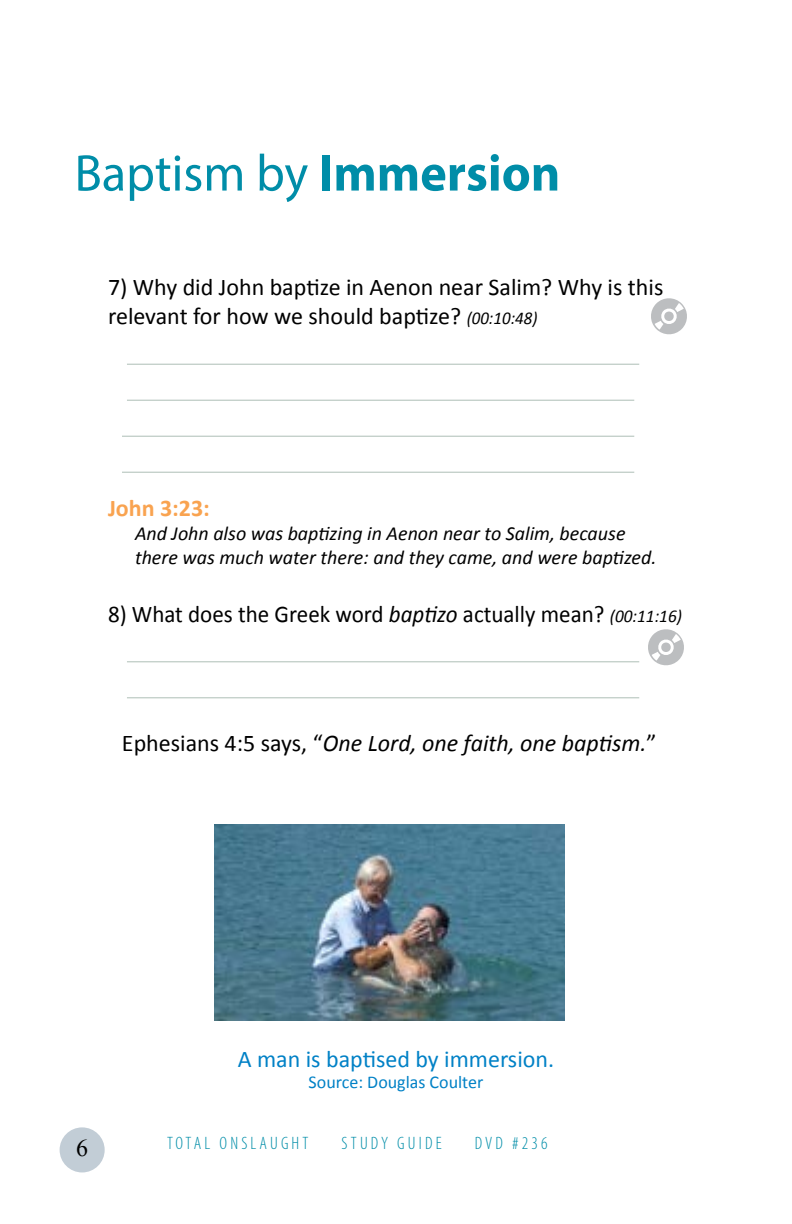
<style>
.page{position:relative;width:792px;height:1224px;background:#fff}
.page>*{position:absolute;margin:0;border:0;box-sizing:border-box;transform-origin:0 0}
.t1{font:52px "Myriad Pro";color:#008da8}
.t2{font:24px/28.8px "Calibri";color:#000}
.t3{font:24px "Calibri";color:#000;scale:.96 1}
.t4{font:italic 24px "Calibri";color:#000}
.t5{font:24px "Calibri";color:#0081c6}
.t6{font:700 24px "Calibri";color:#f9a350}
.t7{font:24px "Times New Roman";color:#000}
.t8{font:italic 20px/24px "Calibri";color:#000}
.t9{font:300 condensed 18px "Myriad Pro";letter-spacing:.175em;color:#008da8}
.t10{font:18px "Calibri";color:#0081c6}
.s1{font-weight:700}
.s2{font-style:italic;font-size:18px}
.s3{font-style:italic}
.s4{font-style:normal}
</style>
<div class="page">
<div style="left:60px;top:1127px;width:45px;height:45px;background:#c2cdd6;border-radius:50%"></div>
<hr style="left:127px;top:364px;width:512px;height:1px;background:#aebfb6">
<hr style="left:127px;top:400px;width:507px;height:1px;background:#aebfb6">
<hr style="left:122px;top:436px;width:512px;height:1px;background:#aebfb6">
<hr style="left:122px;top:472px;width:512px;height:1px;background:#aebfb6">
<hr style="left:127px;top:661px;width:512px;height:1px;background:#aebfb6">
<hr style="left:127px;top:697px;width:512px;height:1px;background:#aebfb6">
<img style="left:214px;top:825px;width:351px;height:196px">
<svg style="left:651px;top:298px;width:36px;height:37px"></svg>
<svg style="left:648px;top:629px;width:36px;height:37px"></svg>
<h1 class="t1" style="left:75px;top:141px;width:487px">Baptism by <span class="s1">Immersion</span></h1>
<p class="t2" style="left:108px;top:273px;width:557px">7) Why did John baptize in Aenon near Salim? Why is this relevant for how we should baptize? <span class="s2">(00:10:48)</span></p>
<p class="t6" style="left:108px;top:493px;width:103px">John 3:23:</p>
<p class="t8" style="left:135px;top:521px;width:523px">And John also was baptizing in Aenon near to Salim, because there was much water there: and they came, and were baptized.</p>
<p class="t3" style="left:108px;top:599px;width:599px">8) What does the Greek word <span class="s3">baptizo</span> actually mean? <span class="s2">(00:11:16)</span></p>
<p class="t4" style="left:122px;top:727px;width:536px"><span class="s4">Ephesians 4:5 says, “</span>One Lord, one faith, one baptism.<span class="s4">”</span></p>
<p class="t5" style="left:238px;top:1043px;width:318px">A man is baptised by immersion.</p>
<p class="t10" style="left:309px;top:1071px;width:176px">Source: Douglas Coulter</p>
<p class="t7" style="left:76px;top:1132px;width:13px">6</p>
<p class="t9" style="left:167px;top:1133px;width:143px">TOTAL ONSLAUGHT</p>
<p class="t9" style="left:342px;top:1133px;width:102px">STUDY GUIDE</p>
<p class="t9" style="left:475px;top:1133px;width:74px">DVD #236</p>
</div>
